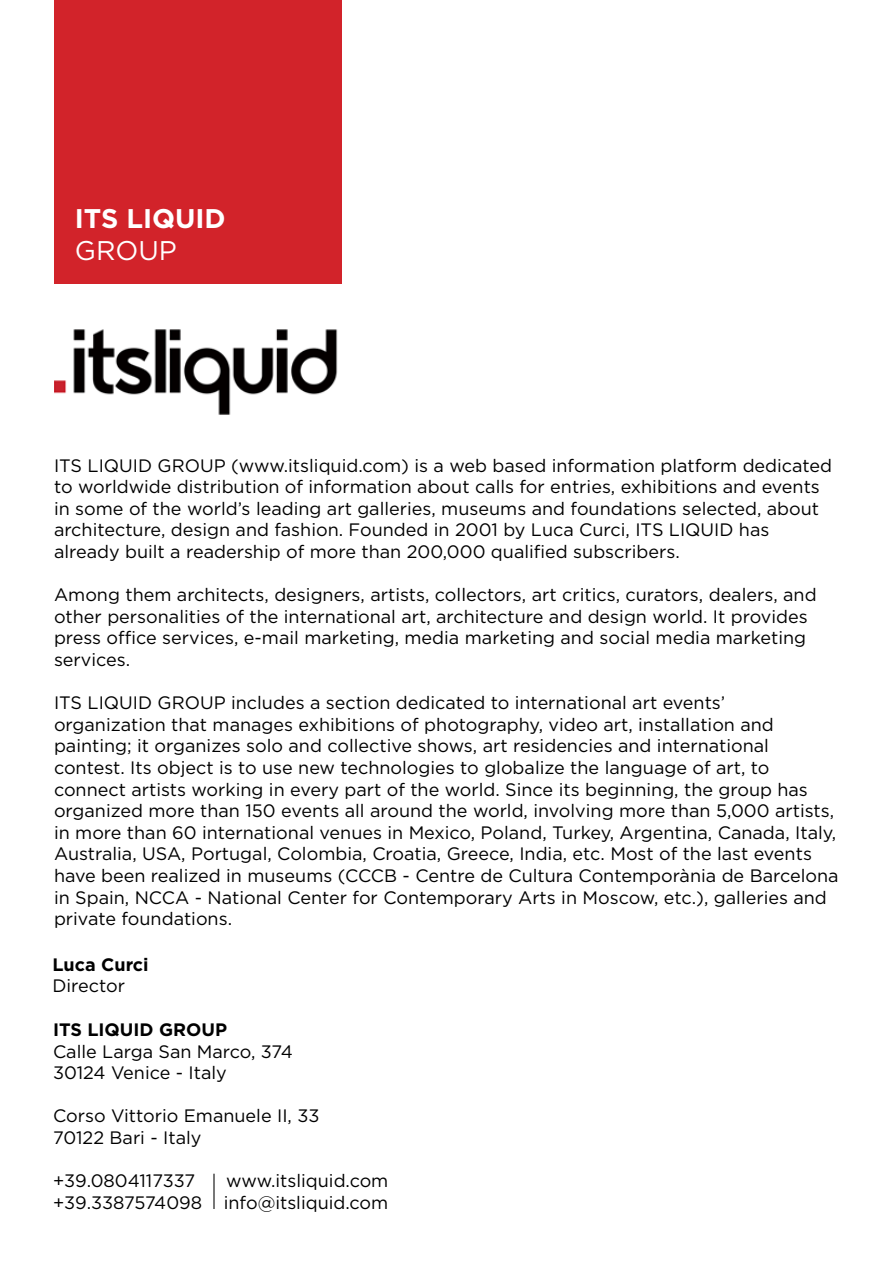
<style>
.page{position:relative;width:893px;height:1263px;background:#fff}
.page>*{position:absolute;margin:0;border:0;box-sizing:border-box;transform-origin:0 0}
.t1{font:700 27px "Gotham";color:#fff}
.t2{font:27px "Gotham";color:#fff}
.t3{font:18px/21.6px "Gotham";color:#000}
.t4{font:700 18px "Gotham";color:#000}
</style>
<div class="page">
<img style="left:54px;top:329px;width:284px;height:86px">
<hr style="left:213px;top:1174px;width:2px;height:35px;background:#000">
<div style="left:54px;top:0;width:288px;height:283px;background:#d2232a"></div>
<h1 class="t1" style="left:75px;top:202px;width:152px">ITS LIQUID</h1>
<h1 class="t2" style="left:75px;top:233px;width:104px">GROUP</h1>
<p class="t3" style="left:54px;top:454px;width:780px">ITS LIQUID GROUP (www.itsliquid.com) is a web based information platform dedicated to worldwide distribution of information about calls for entries, exhibitions and events in some of the world’s leading art galleries, museums and foundations selected, about architecture, design and fashion. Founded in 2001 by Luca Curci, ITS LIQUID has already built a readership of more than 200,000 qualified subscribers.</p>
<p class="t3" style="left:54px;top:584px;width:764px">Among them architects, designers, artists, collectors, art critics, curators, dealers, and other personalities of the international art, architecture and design world. It provides press office services, e-mail marketing, media marketing and social media marketing services.</p>
<p class="t3" style="left:54px;top:692px;width:786px">ITS LIQUID GROUP includes a section dedicated to international art events’ organization that manages exhibitions of photography, video art, installation and painting; it organizes solo and collective shows, art residencies and international contest. Its object is to use new technologies to globalize the language of art, to connect artists working in every part of the world. Since its beginning, the group has organized more than 150 events all around the world, involving more than 5,000 artists, in more than 60 international venues in Mexico, Poland, Turkey, Argentina, Canada, Italy, Australia, USA, Portugal, Colombia, Croatia, Greece, India, etc. Most of the last events have been realized in museums (CCCB - Centre de Cultura Contemporània de Barcelona in Spain, NCCA - National Center for Contemporary Arts in Moscow, etc.), galleries and private foundations.</p>
<p class="t4" style="left:53px;top:954px;width:98px">Luca Curci</p>
<p class="t3" style="left:53px;top:975px;width:74px">Director</p>
<p class="t4" style="left:53px;top:1019px;width:176px">ITS LIQUID GROUP</p>
<p class="t3" style="left:53px;top:1040px;width:241px">Calle Larga San Marco, 374<br>30124 Venice - Italy</p>
<p class="t3" style="left:53px;top:1105px;width:268px">Corso Vittorio Emanuele II, 33<br>70122 Bari - Italy</p>
<p class="t3" style="left:53px;top:1170px;width:144px">+39.0804117337</p>
<p class="t3" style="left:53px;top:1170px;width:337px;text-align:right">www.itsliquid.com<br>+39.3387574098 info@itsliquid.com</p>
</div>
